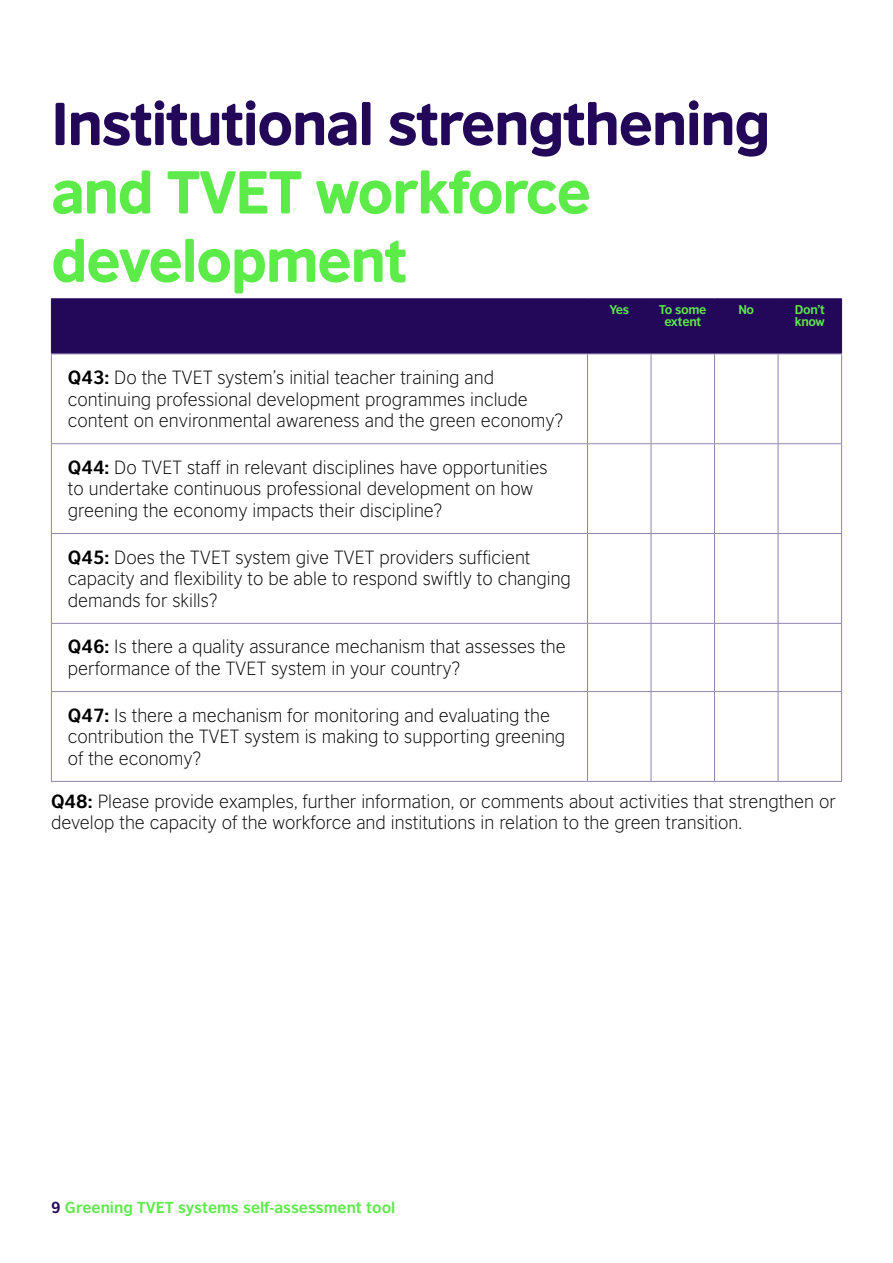
<style>
.page{position:relative;width:893px;height:1263px;background:#fff}
.page>*{position:absolute;margin:0;border:0;box-sizing:border-box;transform-origin:0 0}
.t1{font:57px/68.4px "British Council Sans Headline";letter-spacing:-.03em;color:#5deb4a}
.t2{font:57px "British Council Sans Headline";letter-spacing:-.03em;color:#23085a}
.t3{font:300 18px/21.6px "British Council Sans";color:#000}
.t4{font:700 15px "British Council Sans";color:#5deb4a}
.t5{font:700 12px/12px "British Council Sans";letter-spacing:-.03em;color:#5deb4a;text-align:center}
.s1{font-weight:700}
.s2{color:#23085a}
</style>
<div class="page">
<div style="left:52px;top:299px;width:789px;height:54px;background:#23085a"></div>
<hr style="left:51px;top:298px;width:536px;height:1px;background:#23085a">
<hr style="left:51px;top:299px;width:1px;height:54px;background:#23085a">
<hr style="left:587px;top:298px;width:64px;height:1px;background:#23085a">
<hr style="left:587px;top:299px;width:1px;height:54px;background:#23085a">
<hr style="left:651px;top:298px;width:63px;height:1px;background:#23085a">
<hr style="left:651px;top:299px;width:1px;height:54px;background:#23085a">
<hr style="left:714px;top:298px;width:64px;height:1px;background:#23085a">
<hr style="left:714px;top:299px;width:1px;height:54px;background:#23085a">
<hr style="left:778px;top:298px;width:64px;height:1px;background:#23085a">
<hr style="left:778px;top:299px;width:1px;height:54px;background:#23085a">
<hr style="left:841px;top:299px;width:1px;height:54px;background:#23085a">
<hr style="left:51px;top:353px;width:536px;height:1px;background:#9184ac">
<hr style="left:51px;top:354px;width:1px;height:89px;background:#9184ac">
<hr style="left:587px;top:353px;width:64px;height:1px;background:#9184ac">
<hr style="left:587px;top:354px;width:1px;height:89px;background:#9184ac">
<hr style="left:651px;top:353px;width:63px;height:1px;background:#9184ac">
<hr style="left:651px;top:354px;width:1px;height:89px;background:#9184ac">
<hr style="left:714px;top:353px;width:64px;height:1px;background:#9184ac">
<hr style="left:714px;top:354px;width:1px;height:89px;background:#9184ac">
<hr style="left:778px;top:353px;width:64px;height:1px;background:#9184ac">
<hr style="left:778px;top:354px;width:1px;height:89px;background:#9184ac">
<hr style="left:841px;top:354px;width:1px;height:89px;background:#9184ac">
<hr style="left:51px;top:443px;width:536px;height:1px;background:#9184ac">
<hr style="left:51px;top:444px;width:1px;height:89px;background:#9184ac">
<hr style="left:587px;top:443px;width:64px;height:1px;background:#9184ac">
<hr style="left:587px;top:444px;width:1px;height:89px;background:#9184ac">
<hr style="left:651px;top:443px;width:63px;height:1px;background:#9184ac">
<hr style="left:651px;top:444px;width:1px;height:89px;background:#9184ac">
<hr style="left:714px;top:443px;width:64px;height:1px;background:#9184ac">
<hr style="left:714px;top:444px;width:1px;height:89px;background:#9184ac">
<hr style="left:778px;top:443px;width:64px;height:1px;background:#9184ac">
<hr style="left:778px;top:444px;width:1px;height:89px;background:#9184ac">
<hr style="left:841px;top:444px;width:1px;height:89px;background:#9184ac">
<hr style="left:51px;top:533px;width:536px;height:1px;background:#9184ac">
<hr style="left:51px;top:534px;width:1px;height:89px;background:#9184ac">
<hr style="left:587px;top:533px;width:64px;height:1px;background:#9184ac">
<hr style="left:587px;top:534px;width:1px;height:89px;background:#9184ac">
<hr style="left:651px;top:533px;width:63px;height:1px;background:#9184ac">
<hr style="left:651px;top:534px;width:1px;height:89px;background:#9184ac">
<hr style="left:714px;top:533px;width:64px;height:1px;background:#9184ac">
<hr style="left:714px;top:534px;width:1px;height:89px;background:#9184ac">
<hr style="left:778px;top:533px;width:64px;height:1px;background:#9184ac">
<hr style="left:778px;top:534px;width:1px;height:89px;background:#9184ac">
<hr style="left:841px;top:534px;width:1px;height:89px;background:#9184ac">
<hr style="left:51px;top:623px;width:536px;height:1px;background:#9184ac">
<hr style="left:51px;top:624px;width:1px;height:67px;background:#9184ac">
<hr style="left:587px;top:623px;width:64px;height:1px;background:#9184ac">
<hr style="left:587px;top:624px;width:1px;height:67px;background:#9184ac">
<hr style="left:651px;top:623px;width:63px;height:1px;background:#9184ac">
<hr style="left:651px;top:624px;width:1px;height:67px;background:#9184ac">
<hr style="left:714px;top:623px;width:64px;height:1px;background:#9184ac">
<hr style="left:714px;top:624px;width:1px;height:67px;background:#9184ac">
<hr style="left:778px;top:623px;width:64px;height:1px;background:#9184ac">
<hr style="left:778px;top:624px;width:1px;height:67px;background:#9184ac">
<hr style="left:841px;top:624px;width:1px;height:67px;background:#9184ac">
<hr style="left:51px;top:691px;width:536px;height:1px;background:#9184ac">
<hr style="left:51px;top:692px;width:1px;height:89px;background:#9184ac">
<hr style="left:587px;top:691px;width:64px;height:1px;background:#9184ac">
<hr style="left:587px;top:692px;width:1px;height:89px;background:#9184ac">
<hr style="left:651px;top:691px;width:63px;height:1px;background:#9184ac">
<hr style="left:651px;top:692px;width:1px;height:89px;background:#9184ac">
<hr style="left:714px;top:691px;width:64px;height:1px;background:#9184ac">
<hr style="left:714px;top:692px;width:1px;height:89px;background:#9184ac">
<hr style="left:778px;top:691px;width:64px;height:1px;background:#9184ac">
<hr style="left:778px;top:692px;width:1px;height:89px;background:#9184ac">
<hr style="left:841px;top:692px;width:1px;height:89px;background:#9184ac">
<hr style="left:51px;top:781px;width:536px;height:1px;background:#9184ac">
<hr style="left:587px;top:781px;width:64px;height:1px;background:#9184ac">
<hr style="left:651px;top:781px;width:63px;height:1px;background:#9184ac">
<hr style="left:714px;top:781px;width:64px;height:1px;background:#9184ac">
<hr style="left:778px;top:781px;width:64px;height:1px;background:#9184ac">
<h1 class="t2" style="left:51px;top:80px;width:721px">Institutional strengthening</h1>
<h1 class="t1" style="left:51px;top:155px;width:542px">and TVET workforce development</h1>
<p class="t5" style="left:609px;top:303px;width:21px">Yes</p>
<p class="t5" style="left:659px;top:303px;width:49px">To some extent</p>
<p class="t5" style="left:738px;top:303px;width:17px">No</p>
<p class="t5" style="left:795px;top:303px;width:32px;text-align:left">Don’t know</p>
<p class="t3" style="left:68px;top:366px;width:497px"><span class="s1">Q43:</span> Do the TVET system’s initial teacher training and continuing professional development programmes include content on environmental awareness and the green economy?</p>
<p class="t3" style="left:68px;top:456px;width:481px"><span class="s1">Q44:</span> Do TVET staff in relevant disciplines have opportunities to undertake continuous professional development on how greening the economy impacts their discipline?</p>
<p class="t3" style="left:68px;top:546px;width:505px"><span class="s1">Q45:</span> Does the TVET system give TVET providers sufficient capacity and flexibility to be able to respond swiftly to changing demands for skills?</p>
<p class="t3" style="left:68px;top:636px;width:499px"><span class="s1">Q46:</span> Is there a quality assurance mechanism that assesses the performance of the TVET system in your country?</p>
<p class="t3" style="left:68px;top:704px;width:499px"><span class="s1">Q47:</span> Is there a mechanism for monitoring and evaluating the contribution the TVET system is making to supporting greening of the economy?</p>
<p class="t3" style="left:51px;top:790px;width:786px"><span class="s1">Q48:</span> Please provide examples, further information, or comments about activities that strengthen or develop the capacity of the workforce and institutions in relation to the green transition.</p>
<p class="t4" style="left:51px;top:1198px;width:346px"><span class="s2">9</span> Greening TVET systems self-assessment tool</p>
</div>
